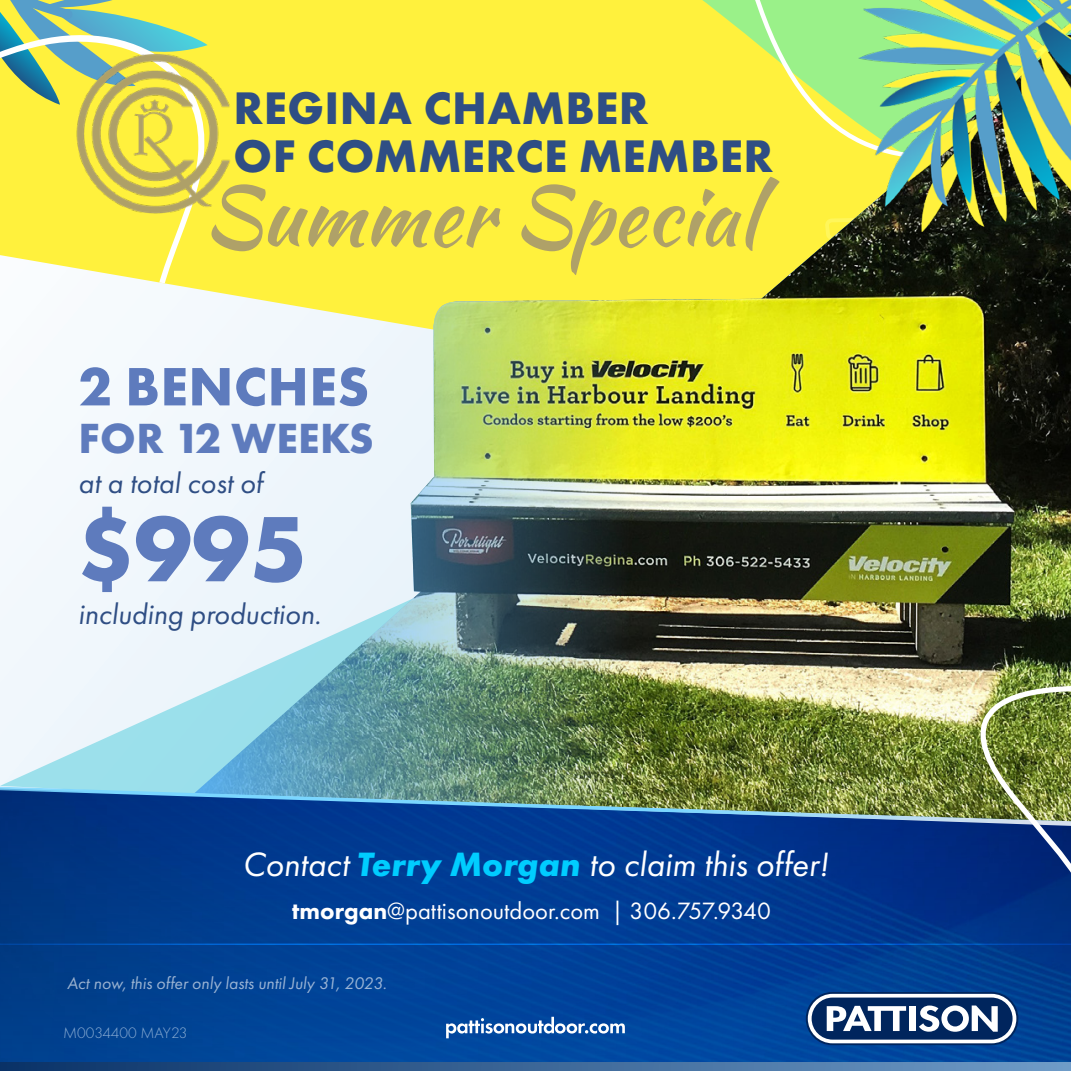
<style>
.page{position:relative;width:1071px;height:1071px;background:#fff}
.page>*{position:absolute;margin:0;border:0;box-sizing:border-box;transform-origin:0 0}
.t1{font:700 96.25px "Futura PT";color:#5e7bbd}
.t2{font:82.25px "Kaushan Script";color:#afa168}
.t3{font:700 56px "Futura PT";letter-spacing:.01em;color:#5e7bbd}
.t4{font:700 47.43px "Futura PT";letter-spacing:.01em;color:#2f4e84}
.t5{font:700 43.75px "Futura PT";letter-spacing:.01em;color:#5e7bbd}
.t6{font:italic 35px "Futura PT";color:#fff}
.t7{font:italic 29.75px "Futura PT";color:#2f4e84}
.t8{font:24.5px "Futura PT";color:#fff}
.t9{font:italic 17.5px "Futura PT";color:#fff}
.t10{font:300 15.75px "Futura PT";color:#88abd2}
.s1{font-weight:700;color:#00cdff}
.s2{font-weight:800}
</style>
<div class="page">
<img style="left:0;top:828px;width:1071px;height:234px">
<div style="left:0;top:439px;width:194px;height:154px;background:#f2f8fc"></div>
<svg style="left:0;top:1px;width:18px;height:258px;fill:#fff13d"></svg>
<svg style="left:18px;top:0;width:176px;height:439px;fill:#f6f9fd"></svg>
<svg style="left:0;top:593px;width:194px;height:182px;fill:#eef6fc"></svg>
<svg style="left:194px;top:0;width:664px;height:35px;fill:#fff13d"></svg>
<img style="left:194px;top:35px;width:877px;height:740px">
<img style="left:858px;top:0;width:213px;height:191px">
<img style="left:46px;top:22px;width:187px;height:223px">
<svg style="left:0;top:1062px;width:1071px;height:9px"></svg>
<svg style="left:806px;top:992px;width:212px;height:53px"></svg>
<div style="left:808px;top:994px;width:208px;height:49px;background:#fff;border-radius:25px"></div>
<div style="left:812px;top:998px;width:201px;height:42px;background:#00255d;border-radius:21px"></div>
<div style="left:909px;top:1006px;width:7px;height:25px;background:#fff"></div>
<svg style="left:827px;top:1006px;width:73px;height:25px"></svg>
<svg style="left:919px;top:1014px;width:79px;height:18px"></svg>
<svg style="left:446px;top:1017px;width:179px;height:21px"></svg>
<hr style="left:0;top:944px;width:1071px;height:1px;background:#fff">
<img style="left:0;top:775px;width:893px;height:53px">
<svg style="left:825px;top:191px;width:246px;height:57px"></svg>
<img style="left:893px;top:649px;width:178px;height:365px">
<p class="t4" style="left:234px;top:78px;width:416px">REGINA CHAMBER</p>
<p class="t4" style="left:234px;top:125px;width:541px">OF COMMERCE MEMBER</p>
<p class="t2" style="left:203px;top:156px;width:555px">Summer Special</p>
<p class="t3" style="left:78px;top:351px;width:292px">2 BENCHES</p>
<p class="t5" style="left:79px;top:410px;width:297px">FOR 12 WEEKS</p>
<p class="t7" style="left:78px;top:465px;width:186px">at a total cost of</p>
<p class="t1" style="left:77px;top:487px;width:232px">$995</p>
<p class="t7" style="left:78px;top:596px;width:244px">including production.</p>
<p class="t6" style="left:242px;top:843px;width:588px">Contact <span class="s1">Terry Morgan</span> to claim this offer!</p>
<p class="t8" style="left:292px;top:896px;width:480px"><span class="s2">tmorgan</span>@pattisonoutdoor.com | 306.757.9340</p>
<p class="t9" style="left:67px;top:973px;width:321px">Act now, this offer only lasts until July 31, 2023.</p>
<p class="t10" style="left:63px;top:1024px;width:126px">M0034400 MAY23</p>
</div>
